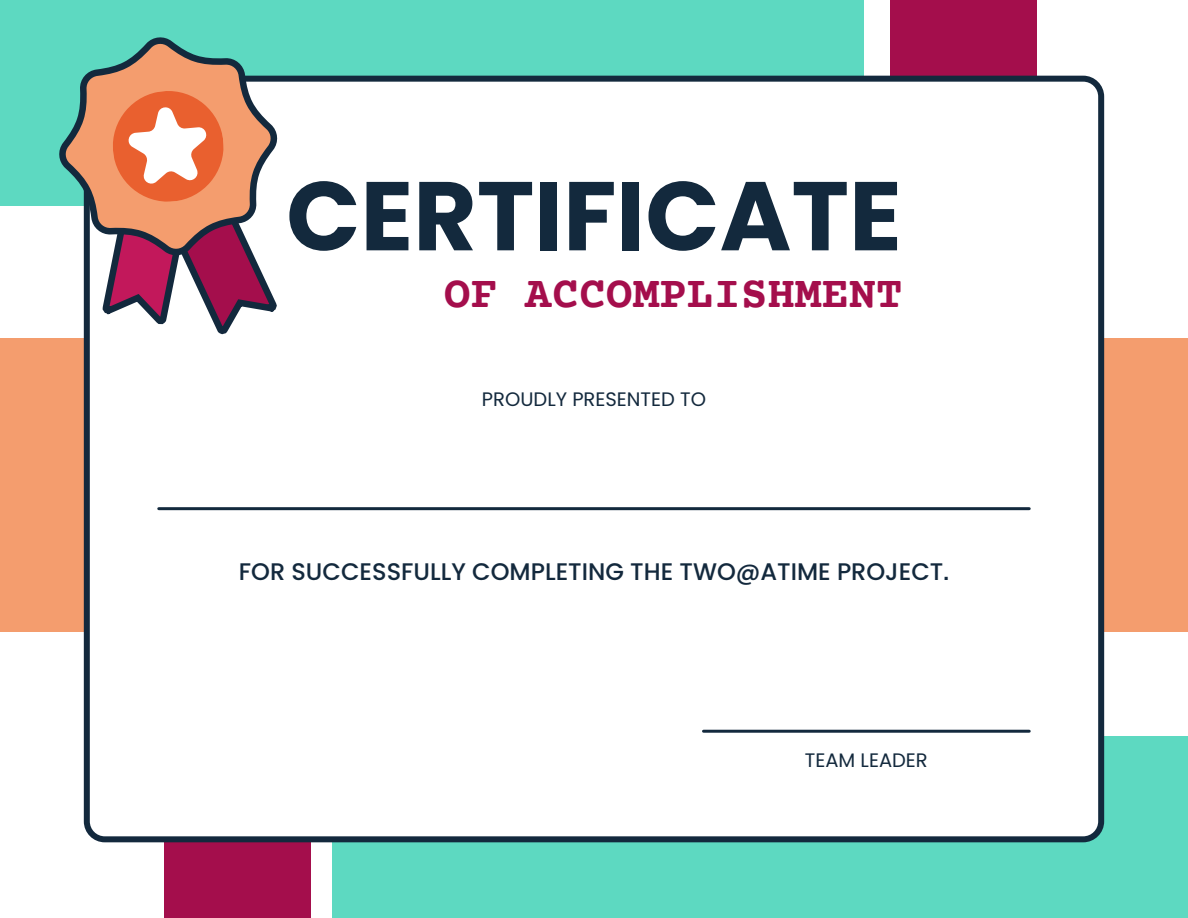
<style>
.page{position:relative;width:1188px;height:918px;background:#fff}
.page>*{position:absolute;margin:0;border:0;box-sizing:border-box;transform-origin:0 0}
.Section_Heading{font:700 97.5px "Poppins";color:#13293d}
.t1{font:700 45px "Courier Prime";color:#a40e4c}
.Section_Heading-2{font:500 24px "Poppins";color:#13293d}
.Section_Heading-3{font:19.5px "Poppins";color:#13293d}
</style>
<div class="page">
<div style="left:0;top:338px;width:1188px;height:294px;background:#f49d6e"></div>
<div style="left:0;top:0;width:864px;height:206px;background:#5dd9c1"></div>
<div style="left:333px;top:736px;width:855px;height:182px;background:#5dd9c1"></div>
<div style="left:164px;top:807px;width:146px;height:111px;background:#a40e4c"></div>
<div style="left:890px;top:0;width:146px;height:100px;background:#a40e4c"></div>
<div style="left:87px;top:79px;width:1014px;height:760px;background:#fff;border-radius:18px"></div>
<div style="left:84px;top:76px;width:1020px;height:766px;border:6px solid #13293d;border-radius:18px"></div>
<hr style="left:159px;top:507px;width:870px;height:3px;background:#13293d">
<hr style="left:704px;top:730px;width:325px;height:3px;background:#13293d">
<svg style="left:59px;top:37px;width:226px;height:226px"></svg>
<svg style="left:99px;top:90px;width:183px;height:245px"></svg>
<p class="Section_Heading" style="left:286px;top:160px;width:617px">CERTIFICATE</p>
<p class="t1" style="left:444px;top:267px;width:460px">OF ACCOMPLISHMENT</p>
<p class="Section_Heading-3" style="left:482px;top:388px;width:226px">PROUDLY PRESENTED TO</p>
<p class="Section_Heading-2" style="left:239px;top:558px;width:712px">FOR SUCCESSFULLY COMPLETING THE TWO@ATIME PROJECT.</p>
<p class="Section_Heading-3" style="left:805px;top:749px;width:124px">TEAM LEADER</p>
</div>
